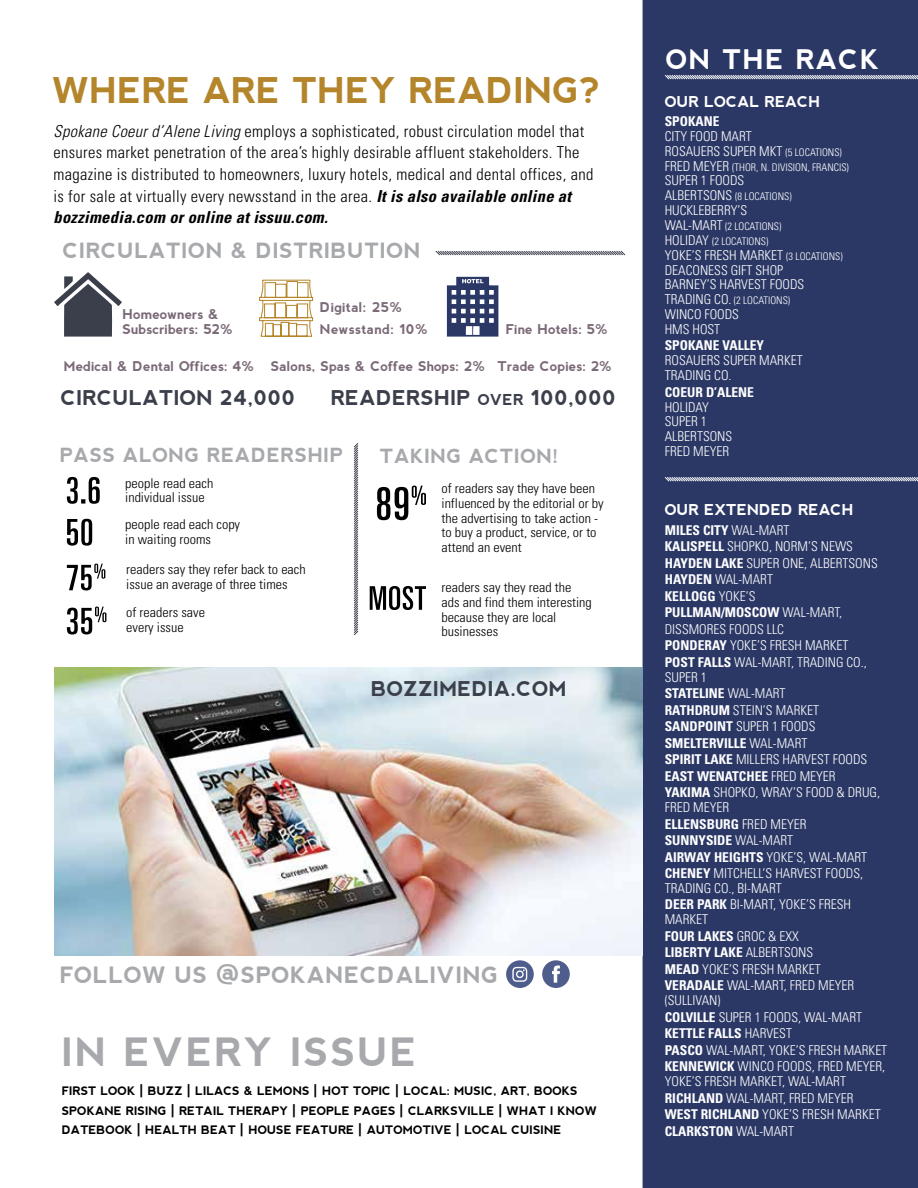
<style>
.page{position:relative;width:918px;height:1188px;background:#fff}
.page>*{position:absolute;margin:0;border:0;box-sizing:border-box;transform-origin:0 0}
.t1{font:700 39px "nevis";letter-spacing:.05em;color:#a7a9ac}
.t2{font:700 35.4px "nevis";color:#b4852b}
.t3{font:700 27px "nevis";letter-spacing:.05em;color:#fff}
.t4{font:700 22.5px "nevis";letter-spacing:.025em;color:#a7a9ac}
.t5{font:700 21px "nevis";letter-spacing:.025em;color:#a7a9ac}
.t6{font:700 20.4px "nevis";letter-spacing:.01em;color:#3b3f4b}
.t7{font:700 19.5px "nevis";letter-spacing:.025em;color:#a7a9ac}
.t8{font:300 condensed 16.5px/21.6px "Univers";letter-spacing:.02em;color:#000}
.t9{font:700 15px "nevis";color:#fff}
.t10{font:300 condensed 13.5px/16.5px "Univers";color:#fff}
.t11{font:300 condensed 13.5px/14.9px "Univers";color:#000;scale:1.05 1}
.t12{font:700 13.5px/15px "nevis";color:#7b6a78}
.t13{font:700 condensed 13.5px "Univers";color:#fff}
.t14{font:700 13.5px "nevis";letter-spacing:.02em;color:#7b6a78}
.t15{font:700 11.7px/19.6px "nevis";color:#000}
.t16{font:300 condensed 10.5px/14.9px "Univers";color:#fff}
.s1{font-style:italic}
.s2{font-weight:700;font-style:italic}
.s3{font-size:15px}
.s4{font-size:10.5px}
.s5{font-size:13.5px}
.s6{font-weight:700}
</style>
<div class="page">
<div style="left:640px;top:0;width:278px;height:1188px;background:#2b3865"></div>
<svg style="left:67px;top:564px;width:38px;height:26px"></svg>
<svg style="left:67px;top:607px;width:39px;height:27px"></svg>
<svg style="left:67px;top:519px;width:25px;height:27px"></svg>
<svg style="left:67px;top:477px;width:33px;height:27px"></svg>
<svg style="left:370px;top:586px;width:56px;height:24px"></svg>
<svg style="left:377px;top:486px;width:49px;height:34px"></svg>
<svg style="left:435px;top:250px;width:191px;height:6px"></svg>
<svg style="left:353px;top:443px;width:6px;height:193px"></svg>
<div style="left:637px;top:0;width:6px;height:1188px;background:#fff"></div>
<svg style="left:664px;top:75px;width:254px;height:5px"></svg>
<svg style="left:664px;top:477px;width:254px;height:5px"></svg>
<svg style="left:54px;top:272px;width:68px;height:65px"></svg>
<svg style="left:259px;top:280px;width:54px;height:57px"></svg>
<svg style="left:447px;top:277px;width:51px;height:60px"></svg>
<img style="left:54px;top:667px;width:589px;height:288px">
<svg style="left:542px;top:960px;width:28px;height:28px"></svg>
<svg style="left:506px;top:960px;width:28px;height:28px"></svg>
<h2 class="t2" style="left:52px;top:70px;width:550px">WHERE ARE THEY READING?</h2>
<p class="t8" style="left:53px;top:120px;width:541px"><span class="s1">Spokane Coeurd’Alene Living</span> employs a sophisticated, robust circulation model that ensures market penetration of the area’s highly desirable affluent stakeholders. The magazine is distributed to homeowners, luxury hotels, medical and dental offices, and is for sale at virtually every newsstand in the area. <span class="s2">Itis also available online at bozzimedia.com oronline atissuu.com.</span></p>
<h3 class="t5" style="left:63px;top:239px;width:359px">CIRCULATION &amp; DISTRIBUTION</h3>
<p class="t12" style="left:122px;top:307px;width:112px">Homeowners &amp;<br>Subscribers: 52%</p>
<p class="t14" style="left:320px;top:299px;width:84px">Digital: 25%</p>
<p class="t14" style="left:320px;top:321px;width:110px">Newsstand: 10%</p>
<p class="t12" style="left:64px;top:358px;width:423px">Medical &amp; Dental Offices: 4% Salons, Spas &amp; Coffee Shops: 2%</p>
<p class="t12" style="left:506px;top:322px;width:104px">Fine Hotels: 5%</p>
<p class="t12" style="left:498px;top:358px;width:116px">Trade Copies: 2%</p>
<h3 class="t6" style="left:61px;top:386px;width:236px">CIRCULATION 24,000</h3>
<h3 class="t6" style="left:331px;top:386px;width:287px">READERSHIP <span class="s3">OVER</span> 100,000</h3>
<h3 class="t7" style="left:60px;top:444px;width:285px">PASS ALONG READERSHIP</h3>
<p class="t11" style="left:125px;top:475px;width:85px">people read each individual issue</p>
<p class="t11" style="left:125px;top:517px;width:111px">people read each copy in waiting rooms</p>
<p class="t11" style="left:126px;top:562px;width:172px">readers say they refer back to each issue an average of three times</p>
<p class="t11" style="left:126px;top:605px;width:76px">of readers save every issue</p>
<h3 class="t7" style="left:380px;top:445px;width:180px">TAKING ACTION!</h3>
<p class="t11" style="left:442px;top:481px;width:156px">of readers say they have been influenced by the editorial or by the advertising to take action - to buy a product, service, or to attend an event</p>
<p class="t11" style="left:442px;top:580px;width:145px">readers say they read the ads and find them interesting because they are local businesses</p>
<h3 class="t6" style="left:371px;top:677px;width:197px">BOZZIMEDIA.COM</h3>
<h3 class="t4" style="left:60px;top:962px;width:440px">FOLLOW US @SPOKANECDALIVING</h3>
<h1 class="t1" style="left:62px;top:1030px;width:356px">IN EVERY ISSUE</h1>
<p class="t15" style="left:62px;top:1081px;width:537px">FIRST LOOK | BUZZ | LILACS &amp; LEMONS | HOT TOPIC | LOCAL: MUSIC, ART, BOOKS<br>SPOKANE RISING | RETAIL THERAPY | PEOPLE PAGES | CLARKSVILLE | WHAT I KNOW<br>DATEBOOK | HEALTH BEAT | HOUSE FEATURE | AUTOMOTIVE | LOCAL CUISINE</p>
<h3 class="t3" style="left:666px;top:44px;width:215px">ON THE RACK</h3>
<p class="t9" style="left:665px;top:93px;width:157px">OUR LOCAL REACH</p>
<p class="t13" style="left:665px;top:113px;width:56px">SPOKANE</p>
<p class="t10" style="left:665px;top:129px;width:179px;line-height:14.9px">CITY FOOD MART<br>ROSAUERS SUPER MKT <span class="s4">(5 LOCATIONS)</span></p>
<p class="t16" style="left:665px;top:160px;width:186px"><span class="s5">FRED MEYER</span> (THOR, N. DIVISION, FRANCIS)</p>
<p class="t10" style="left:665px;top:173px;width:81px">SUPER 1 FOODS</p>
<p class="t16" style="left:665px;top:189px;width:128px"><span class="s5">ALBERTSONS</span> (8 LOCATIONS)</p>
<p class="t10" style="left:665px;top:202px;width:84px">HUCKLEBERRY’S</p>
<p class="t16" style="left:665px;top:219px;width:118px"><span class="s5">WAL-MART</span> (2 LOCATIONS)<br><span class="s5">HOLIDAY</span> (2 LOCATIONS)</p>
<p class="t10" style="left:665px;top:248px;width:179px;line-height:14.9px">YOKE’S FRESH MARKET <span class="s4">(3 LOCATIONS)<br></span>DEACONESS GIFT SHOP<br>BARNEY’S HARVEST FOODS</p>
<p class="t16" style="left:665px;top:293px;width:127px"><span class="s5">TRADING CO.</span> (2 LOCATIONS)</p>
<p class="t10" style="left:665px;top:307px;width:76px;line-height:14.9px">WINCO FOODS<br>HMS HOST</p>
<p class="t13" style="left:665px;top:337px;width:101px">SPOKANE VALLEY</p>
<p class="t10" style="left:665px;top:353px;width:139px;line-height:14.9px">ROSAUERS SUPER MARKET<br>TRADING CO.</p>
<p class="t13" style="left:665px;top:384px;width:91px">COEUR D’ALENE</p>
<p class="t10" style="left:665px;top:399px;width:69px;line-height:14.9px">HOLIDAY<br>SUPER 1<br>ALBERTSONS<br>FRED MEYER</p>
<p class="t9" style="left:665px;top:502px;width:190px">OUR EXTENDED REACH</p>
<p class="t10" style="left:665px;top:522px;width:214px"><span class="s6">MILES CITY</span> WAL-MART<br><span class="s6">KALISPELL</span> SHOPKO, NORM’S NEWS<br><span class="s6">HAYDEN LAKE</span> SUPER ONE, ALBERTSONS<br><span class="s6">HAYDEN</span> WAL-MART<br><span class="s6">KELLOGG</span> YOKE’S<br><span class="s6">PULLMAN/MOSCOW</span> WAL-MART,<br>DISSMORES FOODS LLC<br><span class="s6">PONDERAY</span> YOKE’S FRESH MARKET<br><span class="s6">POST FALLS</span> WAL-MART, TRADING CO.,</p>
<p class="t10" style="left:665px;top:669px;width:217px">SUPER 1<br><span class="s6">STATELINE</span> WAL-MART<br><span class="s6">RATHDRUM</span> STEIN’S MARKET<br><span class="s6">SANDPOINT</span> SUPER 1 FOODS<br><span class="s6">SMELTERVILLE</span> WAL-MART<br><span class="s6">SPIRIT LAKE</span> MILLERS HARVEST FOODS<br><span class="s6">EAST WENATCHEE</span> FRED MEYER<br><span class="s6">YAKIMA</span> SHOPKO, WRAY’S FOOD &amp; DRUG,</p>
<p class="t10" style="left:665px;top:799px;width:204px">FRED MEYER<br><span class="s6">ELLENSBURG</span> FRED MEYER<br><span class="s6">SUNNYSIDE</span> WAL-MART<br><span class="s6">AIRWAY HEIGHTS</span> YOKE’S, WAL-MART<br><span class="s6">CHENEY</span> MITCHELL’S HARVEST FOODS,</p>
<p class="t10" style="left:665px;top:880px;width:188px">TRADING CO., BI-MART<br><span class="s6">DEER PARK</span> BI-MART, YOKE’S FRESH</p>
<p class="t10" style="left:665px;top:911px;width:191px">MARKET<br><span class="s6">FOUR LAKES</span> GROC &amp; EXX<br><span class="s6">LIBERTY LAKE</span> ALBERTSONS<br><span class="s6">MEAD</span> YOKE’S FRESH MARKET<br><span class="s6">VERADALE</span> WAL-MART, FRED MEYER</p>
<p class="t10" style="left:665px;top:992px;width:224px">(SULLIVAN)<br><span class="s6">COLVILLE</span> SUPER 1 FOODS, WAL-MART<br><span class="s6">KETTLE FALLS</span> HARVEST<br><span class="s6">PASCO</span> WAL-MART, YOKE’S FRESH MARKET<br><span class="s6">KENNEWICK</span> WINCO FOODS, FRED MEYER,</p>
<p class="t10" style="left:665px;top:1073px;width:218px">YOKE’S FRESH MARKET, WAL-MART<br><span class="s6">RICHLAND</span> WAL-MART, FRED MEYER<br><span class="s6">WEST RICHLAND</span> YOKE’S FRESH MARKET<br><span class="s6">CLARKSTON</span> WAL-MART</p>
</div>
